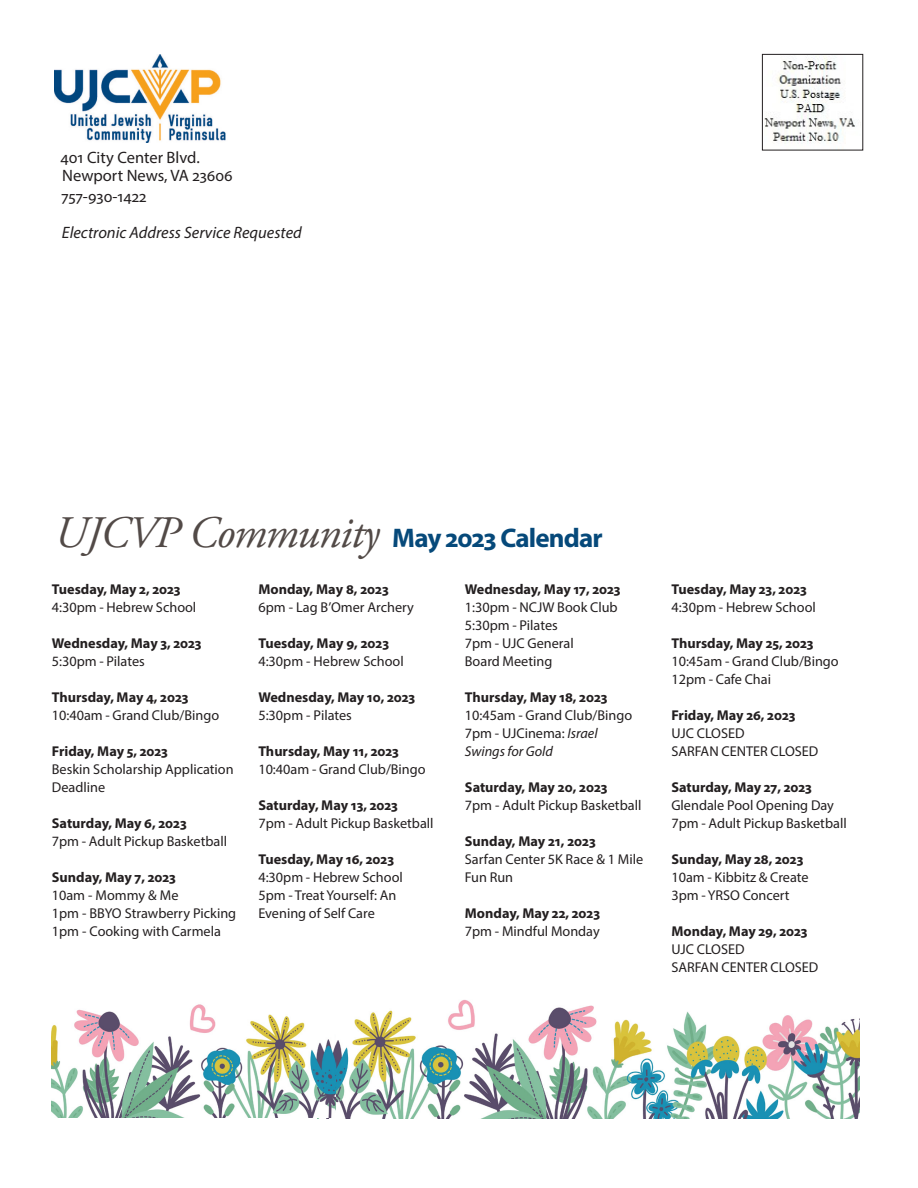
<style>
.page{position:relative;width:918px;height:1188px;background:#fff}
.page>*{position:absolute;margin:0;border:0;box-sizing:border-box;transform-origin:0 0}
.body_no_indent{font:700 27px "Myriad Pro";letter-spacing:-.03em;color:#06497a}
.body_no_indent-2{font:16.5px/21.6px "Myriad Pro";color:#231f20}
.body_no_indent-3{font:italic 16.5px "Myriad Pro";color:#231f20}
.Calendar_title{font:14.25px/18px "Myriad Pro";color:#231f20}
.Calendar_title-2{font:700 14.25px/18px "Myriad Pro";color:#231f20}
.Calendar_info{font:14.25px/18px "Myriad Pro";color:#231f20}
.Calendar_info-2{font:700 14.25px "Myriad Pro";color:#231f20}
.Calendar_title-3{font:italic 14.25px/18px "Myriad Pro";color:#231f20}
.s1{font-family:"Adobe Garamond Pro";font-weight:400;font-style:italic;font-size:45px;color:#524a47}
.s2{font-weight:700}
.s3{font-style:normal}
.s4{font-weight:400}
</style>
<div class="page">
<img style="left:765px;top:56px;width:90px;height:88px">
<div style="left:762px;top:54px;width:101px;height:96px;border:1px solid #231f20"></div>
<img style="left:55px;top:54px;width:171px;height:89px">
<img style="left:318px;top:1000px;width:542px;height:119px">
<img style="left:52px;top:1000px;width:283px;height:117px">
<p class="body_no_indent-2" style="left:61px;top:146px;width:141px">401 City Center Blvd.</p>
<p class="body_no_indent-2" style="left:62px;top:164px;width:173px">Newport News, VA 23606<br>757-930-1422</p>
<p class="body_no_indent-3" style="left:62px;top:223px;width:241px">Electronic Address Service Requested</p>
<p class="body_no_indent" style="left:54px;top:520px;width:550px"><span class="s1">UJCVP Community</span> May 2023 Calendar</p>
<p class="Calendar_title" style="left:52px;top:580px;width:146px"><span class="s2">Tuesday, May 2, 2023<br></span>4:30pm - Hebrew School</p>
<p class="Calendar_title-2" style="left:52px;top:634px;width:151px">Wednesday, May 3, 2023</p>
<p class="Calendar_title" style="left:52px;top:652px;width:94px">5:30pm - Pilates</p>
<p class="Calendar_title-2" style="left:52px;top:688px;width:138px">Thursday, May 4, 2023</p>
<p class="Calendar_title" style="left:52px;top:706px;width:169px">10:40am - Grand Club/Bingo</p>
<p class="Calendar_title" style="left:52px;top:742px;width:183px"><span class="s2">Friday, May 5, 2023<br></span>Beskin Scholarship Application<br>Deadline</p>
<p class="Calendar_title" style="left:52px;top:814px;width:177px"><span class="s2">Saturday, May 6, 2023<br></span>7pm - Adult Pickup Basketball</p>
<p class="Calendar_title-2" style="left:52px;top:868px;width:126px">Sunday, May 7, 2023</p>
<p class="Calendar_info" style="left:52px;top:886px;width:128px">10am - Mommy &amp; Me</p>
<p class="Calendar_info" style="left:52px;top:904px;width:186px">1pm - BBYO Strawberry Picking</p>
<p class="Calendar_info" style="left:52px;top:922px;width:171px">1pm - Cooking with Carmela</p>
<p class="Calendar_info-2" style="left:258px;top:580px;width:132px">Monday, May 8, 2023</p>
<p class="Calendar_info" style="left:258px;top:598px;width:157px">6pm - Lag B’Omer Archery</p>
<p class="Calendar_info" style="left:258px;top:634px;width:147px"><span class="s2">Tuesday, May 9, 2023<br></span>4:30pm - Hebrew School</p>
<p class="Calendar_title-2" style="left:258px;top:688px;width:158px">Wednesday, May 10, 2023</p>
<p class="Calendar_info" style="left:258px;top:706px;width:95px">5:30pm - Pilates</p>
<p class="Calendar_title-2" style="left:258px;top:742px;width:142px">Thursday, May 11, 2023</p>
<p class="Calendar_title" style="left:258px;top:760px;width:169px">10:40am - Grand Club/Bingo</p>
<p class="Calendar_title" style="left:258px;top:796px;width:177px"><span class="s2">Saturday, May 13, 2023<br></span>7pm - Adult Pickup Basketball</p>
<p class="Calendar_title" style="left:258px;top:850px;width:146px"><span class="s2">Tuesday, May 16, 2023<br></span>4:30pm - Hebrew School</p>
<p class="Calendar_title" style="left:258px;top:886px;width:140px">5pm - Treat Yourself: An<br>Evening of Self Care</p>
<p class="Calendar_title-2" style="left:465px;top:580px;width:157px">Wednesday, May 17, 2023</p>
<p class="Calendar_title" style="left:465px;top:598px;width:154px">1:30pm - NCJW Book Club</p>
<p class="Calendar_title" style="left:465px;top:616px;width:94px">5:30pm - Pilates</p>
<p class="Calendar_title" style="left:465px;top:634px;width:110px">7pm - UJC General<br>Board Meeting</p>
<p class="Calendar_title" style="left:465px;top:688px;width:169px"><span class="s2">Thursday, May 18, 2023<br></span>10:45am - Grand Club/Bingo</p>
<p class="Calendar_title-3" style="left:465px;top:724px;width:134px"><span class="s3">7pm - UJCinema:</span> Israel<br>Swings for Gold</p>
<p class="Calendar_info" style="left:465px;top:778px;width:178px"><span class="s2">Saturday, May 20, 2023<br></span>7pm - Adult Pickup Basketball</p>
<p class="Calendar_info-2" style="left:465px;top:832px;width:132px">Sunday, May 21, 2023</p>
<p class="Calendar_title" style="left:465px;top:850px;width:180px">Sarfan Center 5K Race &amp; 1 Mile<br>Fun Run</p>
<p class="Calendar_title-2" style="left:465px;top:904px;width:137px">Monday, May 22, 2023<br><span class="s4">7pm - Mindful Monday</span></p>
<p class="Calendar_title" style="left:671px;top:580px;width:146px"><span class="s2">Tuesday, May 23, 2023<br></span>4:30pm - Hebrew School</p>
<p class="Calendar_title-2" style="left:671px;top:634px;width:144px">Thursday, May 25, 2023</p>
<p class="Calendar_title" style="left:671px;top:652px;width:169px">10:45am - Grand Club/Bingo</p>
<p class="Calendar_title" style="left:671px;top:670px;width:101px">12pm - Cafe Chai</p>
<p class="Calendar_title-2" style="left:671px;top:706px;width:126px">Friday, May 26, 2023<br><span class="s4">UJC CLOSED</span></p>
<p class="Calendar_title" style="left:671px;top:742px;width:148px">SARFAN CENTER CLOSED</p>
<p class="Calendar_title" style="left:671px;top:778px;width:164px"><span class="s2">Saturday, May 27, 2023<br></span>Glendale Pool Opening Day</p>
<p class="Calendar_title" style="left:671px;top:814px;width:177px">7pm - Adult Pickup Basketball</p>
<p class="Calendar_title" style="left:671px;top:850px;width:139px"><span class="s2">Sunday, May 28, 2023<br></span>10am - Kibbitz &amp; Create</p>
<p class="Calendar_title" style="left:671px;top:886px;width:120px">3pm - YRSO Concert</p>
<p class="Calendar_title-2" style="left:671px;top:922px;width:138px">Monday, May 29, 2023<br><span class="s4">UJC CLOSED</span></p>
<p class="Calendar_title" style="left:671px;top:958px;width:148px">SARFAN CENTER CLOSED</p>
</div>
